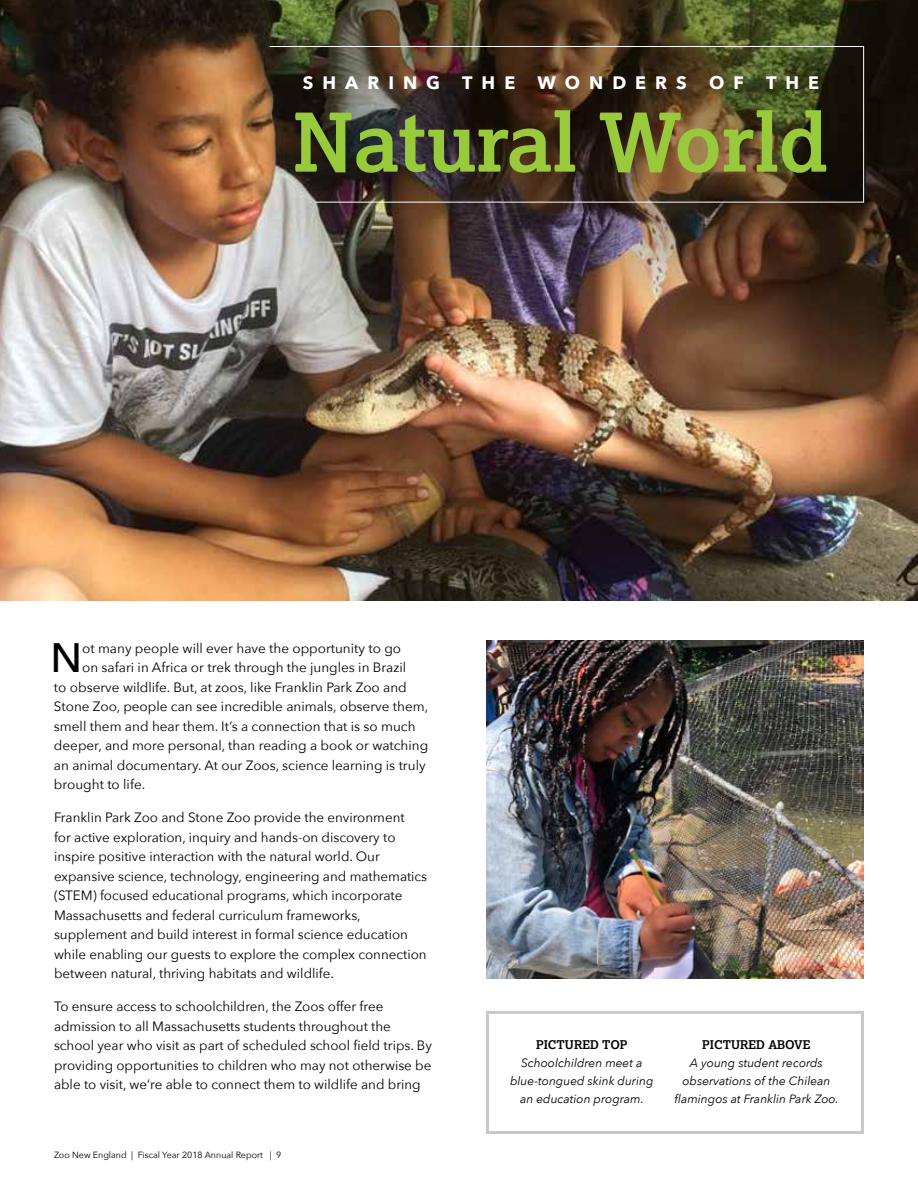
<style>
.page{position:relative;width:918px;height:1188px;background:#fff}
.page>*{position:absolute;margin:0;border:0;box-sizing:border-box;transform-origin:0 0}
.t1{font:700 81px "Lexia";color:#99ca3c}
.t2{font:500 41.1px "Avenir Next";color:#000}
.t3{font:700 18px "Avenir Next";letter-spacing:.5em;color:#fff}
.t4{font:13.5px/19.5px "Avenir Next";color:#000}
.t5{font:italic 12px/18px "Avenir Next";color:#000;text-align:center}
.t6{font:700 12px "Lexia";color:#000}
.t7{font:9px "Avenir Next";color:#000}
</style>
<div class="page">
<img style="left:486px;top:641px;width:378px;height:337px">
<img style="left:0;top:0;width:918px;height:600px">
<div style="left:258px;top:46px;width:606px;height:156px;border:1px solid #fff"></div>
<div style="left:486px;top:1011px;width:378px;height:123px;border:3px solid #c7c8ca"></div>
<img style="left:122px;top:0;width:208px;height:221px">
<h3 class="t3" style="left:303px;top:67px;width:518px">SHARING THE WONDERS OF THE</h3>
<h1 class="t1" style="left:293px;top:91px;width:537px">Natural World</h1>
<h2 class="t2" style="left:50px;top:623px;width:33px">N</h2>
<p class="t4" style="left:82px;top:638px;width:320px">ot many people will ever have the opportunity to go</p>
<p class="t4" style="left:82px;top:657px;width:325px">on safari in Africa or trek through the jungles in Brazil</p>
<p class="t4" style="left:54px;top:677px;width:354px">to observe wildlife. But, at zoos, like Franklin Park Zoo and</p>
<p class="t4" style="left:54px;top:696px;width:376px">Stone Zoo, people can see incredible animals, observe them,</p>
<p class="t4" style="left:54px;top:716px;width:363px">smell them and hear them. It’s a connection that is so much</p>
<p class="t4" style="left:54px;top:735px;width:376px">deeper, and more personal, than reading a book or watching</p>
<p class="t4" style="left:54px;top:755px;width:373px">an animal documentary. At our Zoos, science learning is truly</p>
<p class="t4" style="left:54px;top:774px;width:93px">brought to life.</p>
<p class="t4" style="left:54px;top:807px;width:375px">Franklin Park Zoo and Stone Zoo provide the environment<br>for active exploration, inquiry and hands-on discovery to inspire positive interaction with the natural world. Our expansive science, technology, engineering and mathematics (STEM) focused educational programs, which incorporate Massachusetts and federal curriculum frameworks, supplement and build interest in formal science education while enabling our guests to explore the complex connection between natural, thriving habitats and wildlife.</p>
<p class="t4" style="left:54px;top:996px;width:379px">To ensure access to schoolchildren, the Zoos offer free admission to all Massachusetts students throughout the school year who visit as part of scheduled school field trips. By providing opportunities to children who may not otherwise be able to visit, we’re able to connect them to wildlife and bring</p>
<p class="t7" style="left:54px;top:1147px;width:229px">Zoo New England | Fiscal Year 2018 Annual Report | 9</p>
<p class="t6" style="left:536px;top:1037px;width:93px">PICTURED TOP</p>
<p class="t5" style="left:510px;top:1053px;width:145px">Schoolchildren meet a blue-tongued skink during an education program.</p>
<p class="t6" style="left:702px;top:1037px;width:110px">PICTURED ABOVE</p>
<p class="t5" style="left:675px;top:1053px;width:166px">A young student records observations of the Chilean flamingos at Franklin Park Zoo.</p>
</div>
